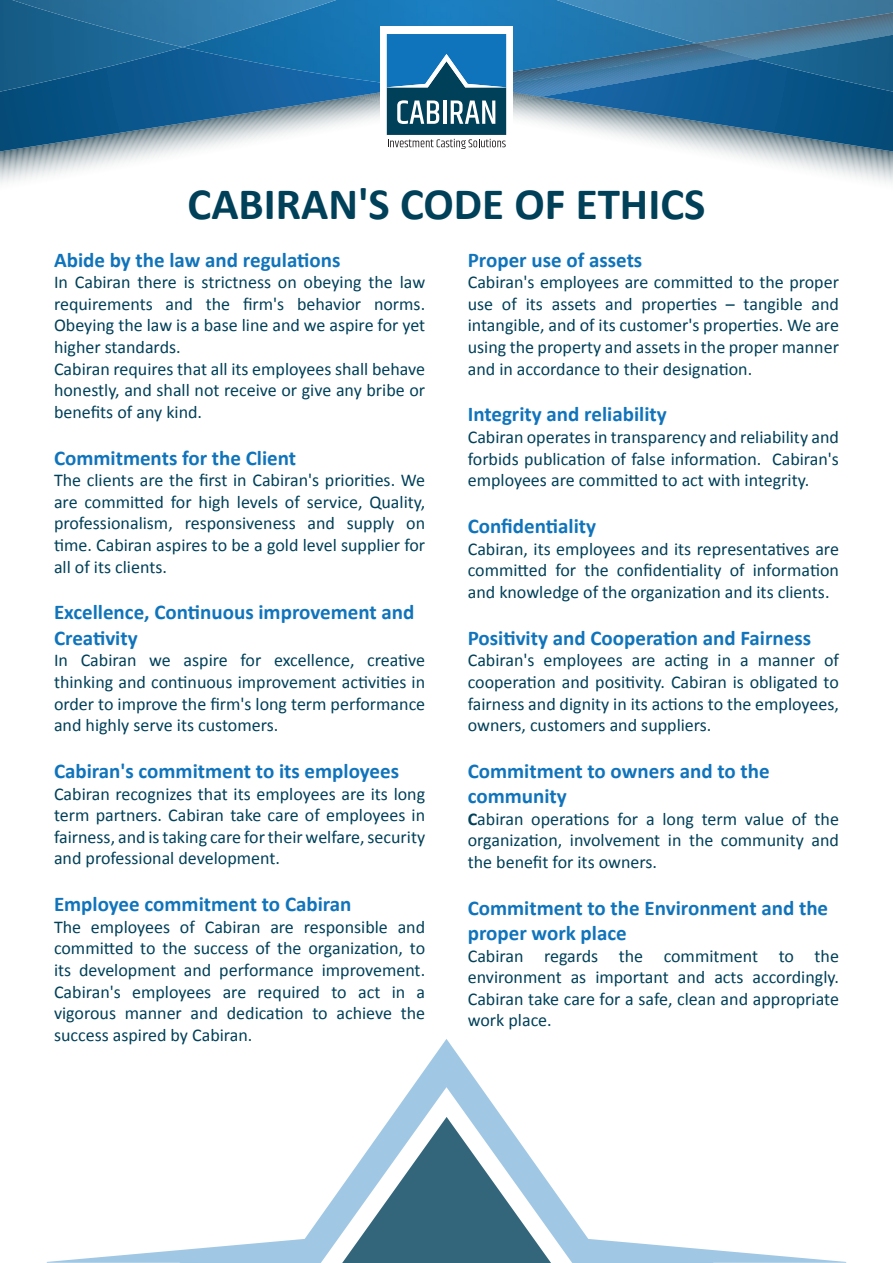
<style>
.page{position:relative;width:893px;height:1263px;background:#fff}
.page>*{position:absolute;margin:0;border:0;box-sizing:border-box;transform-origin:0 0}
.Eng{font:700 45px "Calibri";color:#004059}
.ENGTit{font:700 21px/25.2px "Calibri";color:#1074bc}
.Eng-2{font:700 21px/25.2px "Calibri";color:#1074bc}
.Eng-3{font:18px/21.6px "Calibri";color:#004059}
.s1{font-weight:700}
</style>
<div class="page">
<div style="left:336px;top:0;width:221px;height:34px;background:#1b7bbb"></div>
<img style="left:0;top:0;width:12px;height:34px">
<img style="left:12px;top:0;width:324px;height:34px">
<img style="left:557px;top:0;width:336px;height:34px">
<div style="left:380px;top:27px;width:132px;height:125px;background:#fff"></div>
<svg style="left:47px;top:1039px;width:799px;height:224px"></svg>
<svg style="left:0;top:34px;width:893px;height:150px"></svg>
<p class="Eng" style="left:188px;top:175px;width:519px">CABIRAN S' CODE OF ETHICS</p>
<p class="ENGTit" style="left:54px;top:247px;width:288px">Abide by the law and regulations</p>
<p class="Eng-3" style="left:54px;top:272px;width:373px;text-align:right">In Cabiran there is strictness on obeying the law norms.</p>
<p class="ENGTit" style="left:468px;top:247px;width:176px">Proper use of assets</p>
<p class="Eng-3" style="left:468px;top:272px;width:373px;text-align:right">Cabiran s' employees are committed to the proper and</p>
<p class="Eng-3" style="left:243px;top:293px;width:43px">firm s'</p>
<p class="Eng-3" style="left:502px;top:293px;width:16px">of</p>
<p class="Eng-3" style="left:206px;top:293px;width:26px">the</p>
<p class="Eng-3" style="left:297px;top:293px;width:66px">behavior</p>
<p class="Eng-3" style="left:744px;top:293px;width:61px">tangible</p>
<p class="Eng-3" style="left:166px;top:293px;width:29px">and</p>
<p class="Eng-3" style="left:605px;top:293px;width:29px">and</p>
<p class="Eng-3" style="left:54px;top:293px;width:373px">requirements<br>Obeying the law is a base line and we aspire for yet higher standards.</p>
<p class="Eng-3" style="left:54px;top:358px;width:373px;text-align:justify">Cabiran requires that all its employees shall behave honestly, and shall not receive or give any bribe or benefits of any kind.</p>
<p class="ENGTit" style="left:54px;top:445px;width:244px">Commitments for the Client</p>
<p class="Eng-3" style="left:54px;top:470px;width:373px;text-align:right">The clients are the first in Cabiran s' priorities. We are committed for high levels of service, Quality, on</p>
<p class="Eng-3" style="left:526px;top:293px;width:19px">its</p>
<p class="Eng-3" style="left:641px;top:293px;width:77px">properties</p>
<p class="Eng-3" style="left:552px;top:293px;width:46px">assets</p>
<p class="Eng-3" style="left:468px;top:293px;width:373px">use<br>intangible, and of its customer s' properties. We are using the property and assets in the proper manner and in accordance to their designation.</p>
<p class="ENGTit" style="left:468px;top:402px;width:200px">Integrity and reliability</p>
<p class="Eng-3" style="left:468px;top:426px;width:373px;text-align:right">Cabiran operates in transparency and reliability and<br>Cabiran s'</p>
<p class="Eng-3" style="left:726px;top:293px;width:10px">–</p>
<p class="Eng-3" style="left:468px;top:448px;width:343px">forbids publication of false information. employees are committed to act with integrity.</p>
<p class="ENGTit" style="left:468px;top:513px;width:130px">Confidentiality</p>
<p class="Eng-3" style="left:468px;top:538px;width:373px;text-align:right">Cabiran, its employees and its representatives are information</p>
<p class="Eng-3" style="left:54px;top:513px;width:373px">professionalism,<br>time. Cabiran aspires to be a gold level supplier for all of its clients.</p>
<p class="Eng-2" style="left:54px;top:600px;width:362px">Excellence, Continuous improvement and<br>Creativity</p>
<p class="Eng-3" style="left:367px;top:650px;width:60px">creative</p>
<p class="Eng-3" style="left:347px;top:513px;width:49px">supply</p>
<p class="Eng-3" style="left:307px;top:513px;width:29px">and</p>
<p class="Eng-3" style="left:185px;top:513px;width:113px">responsiveness</p>
<p class="Eng-3" style="left:555px;top:560px;width:22px">for</p>
<p class="Eng-3" style="left:617px;top:560px;width:106px">confidentiality</p>
<p class="Eng-3" style="left:730px;top:560px;width:16px">of</p>
<p class="Eng-3" style="left:584px;top:560px;width:26px">the</p>
<p class="Eng-3" style="left:468px;top:560px;width:363px">committed<br>and knowledge of the organization and its clients.</p>
<p class="ENGTit" style="left:468px;top:625px;width:345px">Positivity and Cooperation and Fairness</p>
<p class="Eng-3" style="left:824px;top:650px;width:16px">of</p>
<p class="Eng-3" style="left:241px;top:650px;width:22px">for</p>
<p class="Eng-3" style="left:468px;top:650px;width:373px">Cabiran s'<br>cooperation and positivity. Cabiran is obligated to fairness and dignity in its actions to the employees, owners, customers and suppliers.</p>
<p class="ENGTit" style="left:468px;top:758px;width:303px">Commitment to owners and to the community</p>
<p class="Eng-3" style="left:468px;top:808px;width:373px;text-align:justify"><span class="s1">C</span>abiran operations for a long term value of the organization, involvement in the community and the benefit for its owners.</p>
<p class="ENGTit" style="left:468px;top:895px;width:362px">Commitment to the Environment and the proper work place</p>
<p class="Eng-3" style="left:814px;top:945px;width:26px">the</p>
<p class="Eng-3" style="left:81px;top:650px;width:57px">Cabiran</p>
<p class="Eng-3" style="left:274px;top:650px;width:82px">excellence,</p>
<p class="Eng-3" style="left:544px;top:650px;width:81px">employees</p>
<p class="Eng-3" style="left:184px;top:650px;width:46px">aspire</p>
<p class="Eng-3" style="left:664px;top:650px;width:46px">acting</p>
<p class="Eng-3" style="left:718px;top:650px;width:15px">in</p>
<p class="Eng-3" style="left:54px;top:650px;width:373px">In<br>thinking and continuous improvement activities in order to improve the firm s' long term performance and highly serve its customers.</p>
<p class="ENGTit" style="left:54px;top:758px;width:347px">Cabiran s' commitment to its employees</p>
<p class="Eng-3" style="left:54px;top:783px;width:373px;text-align:justify">Cabiran recognizes that its employees are its long term partners. Cabiran take care of employees in fairness, and is taking care for their welfare, security and professional development.</p>
<p class="ENGTit" style="left:54px;top:891px;width:299px">Employee commitment to Cabiran</p>
<p class="Eng-3" style="left:398px;top:916px;width:29px">and</p>
<p class="Eng-3" style="left:149px;top:650px;width:23px">we</p>
<p class="Eng-3" style="left:632px;top:650px;width:25px">are</p>
<p class="Eng-3" style="left:740px;top:650px;width:10px">a</p>
<p class="Eng-3" style="left:758px;top:650px;width:59px">manner</p>
<p class="Eng-3" style="left:180px;top:916px;width:16px">of</p>
<p class="Eng-3" style="left:54px;top:916px;width:29px">The</p>
<p class="Eng-3" style="left:54px;top:938px;width:373px">committed to the success of the organization, to</p>
<p class="Eng-3" style="left:54px;top:959px;width:373px">its development and performance improvement.</p>
<p class="Eng-3" style="left:417px;top:981px;width:10px">a</p>
<p class="Eng-3" style="left:91px;top:916px;width:81px">employees</p>
<p class="Eng-3" style="left:205px;top:916px;width:57px">Cabiran</p>
<p class="Eng-3" style="left:304px;top:916px;width:86px">responsible</p>
<p class="Eng-3" style="left:270px;top:916px;width:25px">are</p>
<p class="Eng-3" style="left:468px;top:945px;width:57px">Cabiran</p>
<p class="Eng-3" style="left:619px;top:945px;width:26px">the</p>
<p class="Eng-3" style="left:544px;top:945px;width:56px">regards</p>
<p class="Eng-3" style="left:664px;top:945px;width:96px">commitment</p>
<p class="Eng-3" style="left:779px;top:945px;width:17px">to</p>
<p class="Eng-3" style="left:753px;top:966px;width:88px">accordingly.</p>
<p class="Eng-3" style="left:678px;top:966px;width:29px">and</p>
<p class="Eng-3" style="left:468px;top:966px;width:373px">environment<br>Cabiran take care for a safe, clean and appropriate work place.</p>
<p class="Eng-3" style="left:595px;top:966px;width:75px">important</p>
<p class="Eng-3" style="left:714px;top:966px;width:31px">acts</p>
<p class="Eng-3" style="left:571px;top:966px;width:17px">as</p>
<p class="Eng-3" style="left:54px;top:981px;width:68px">Cabiran s'</p>
<p class="Eng-3" style="left:132px;top:981px;width:81px">employees</p>
<p class="Eng-3" style="left:258px;top:981px;width:64px">required</p>
<p class="Eng-3" style="left:392px;top:981px;width:15px">in</p>
<p class="Eng-3" style="left:331px;top:981px;width:17px">to</p>
<p class="Eng-3" style="left:358px;top:981px;width:24px">act</p>
<p class="Eng-3" style="left:223px;top:981px;width:25px">are</p>
<p class="Eng-3" style="left:336px;top:1002px;width:57px">achieve</p>
<p class="Eng-3" style="left:401px;top:1002px;width:26px">the</p>
<p class="Eng-3" style="left:191px;top:1002px;width:29px">and</p>
<p class="Eng-3" style="left:227px;top:1002px;width:78px">dedication</p>
<p class="Eng-3" style="left:54px;top:1002px;width:200px">vigorous<br>success aspired by Cabiran.</p>
<p class="Eng-3" style="left:312px;top:1002px;width:17px">to</p>
<p class="Eng-3" style="left:125px;top:1002px;width:59px">manner</p>
</div>
